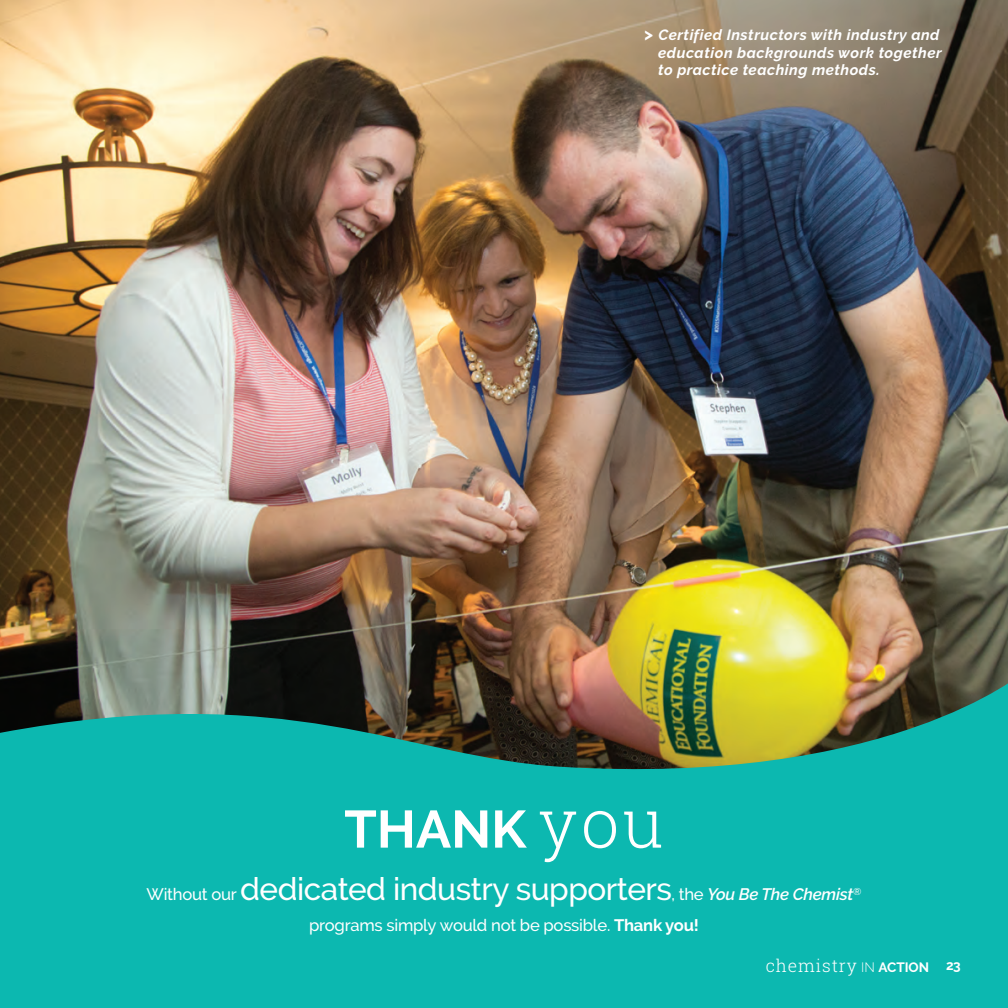
<style>
.page{position:relative;width:1008px;height:1008px;background:#0cb8b0}
.page>*{position:absolute;margin:0;border:0;box-sizing:border-box;transform-origin:0 0}
.t1{font:700 52.5px "Raleway";color:#fff}
.t2{font:500 31.5px "Raleway";letter-spacing:-.015em;color:#fff}
.t3{font:300 17.5px "Roboto Slab";letter-spacing:.05em;color:#fff}
.t4{font:500 16.62px "Raleway";letter-spacing:-.015em;color:#fff}
.t5{font:italic 700 14.88px/17.5px "Raleway";letter-spacing:.035em;color:#fff}
.t6{font:700 13.65px "Raleway";color:#fff}
.s1{font-style:normal;font-size:17.5px}
.s2{font-family:"Roboto Slab";font-weight:300;font-size:68.25px}
.s3{font-size:16.62px}
.s4{font-weight:600;font-style:italic;font-size:16.62px}
.s5{font-weight:700}
.s6{font-family:"Raleway";font-size:13.65px}
.s7{font-family:"Raleway";font-weight:700;font-size:13.65px}
</style>
<div class="page">
<img style="left:0;top:0;width:1008px;height:672px">
<img style="left:0;top:672px;width:1008px;height:98px">
<p class="t5" style="left:658px;top:26px;width:285px;text-indent:-14px"><span class="s1">&gt;</span> Certified Instructors with industry and education backgrounds work together to practice teaching methods.</p>
<h1 class="t1" style="left:344px;top:799px;width:321px">THANK <span class="s2">you</span></h1>
<h2 class="t2" style="left:147px;top:871px;width:716px"><span class="s3">Without our</span> dedicated industry supporters<span class="s3">, the</span> <span class="s4">You Be The Chemist</span><sup>®</sup></h2>
<p class="t4" style="left:309px;top:915px;width:391px">programs simply would not be possible. <span class="s5">THANK YOU!</span></p>
<p class="t3" style="left:766px;top:955px;width:165px">chemistry <span class="s6">IN</span> <span class="s7">ACTION</span></p>
<p class="t6" style="left:946px;top:957px;width:16px">23</p>
</div>
